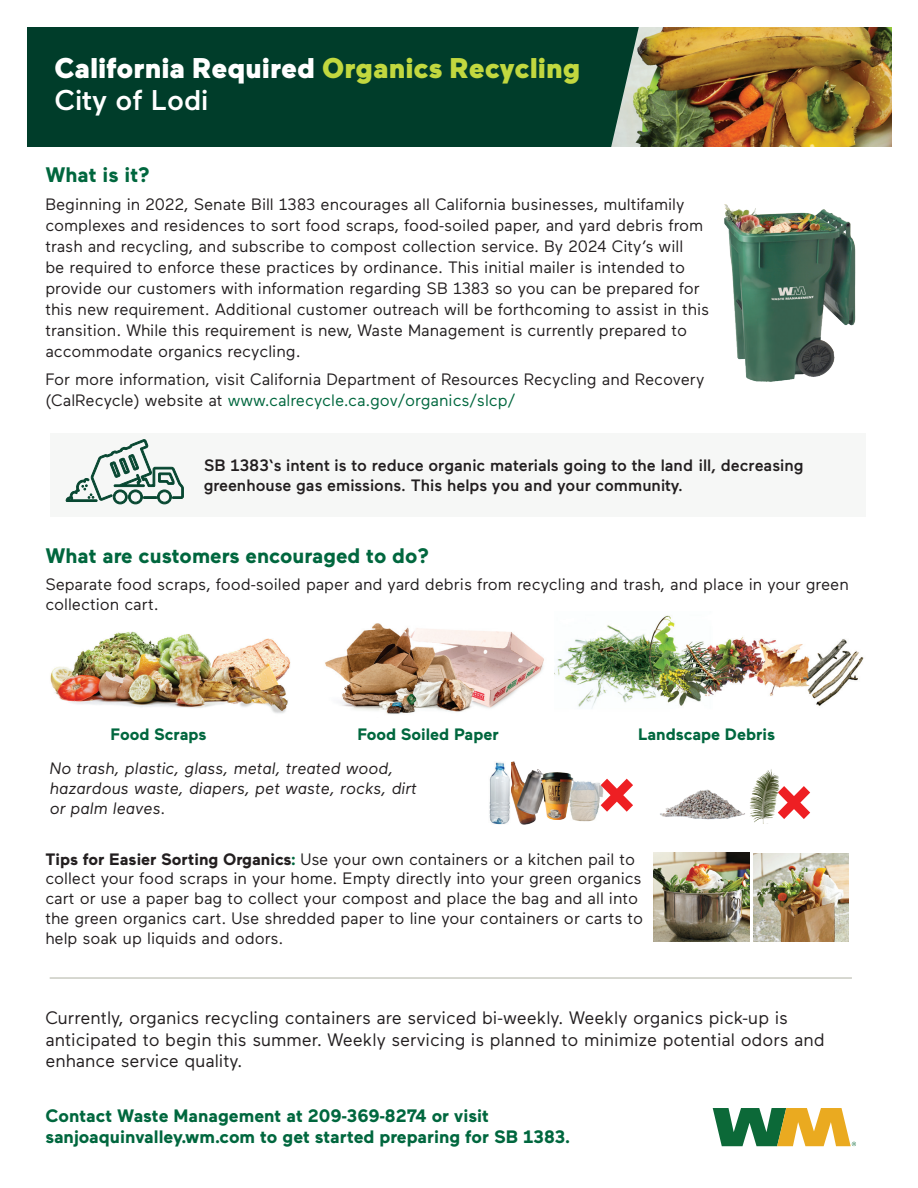
<style>
.page{position:relative;width:918px;height:1188px;background:#fff}
.page>*{position:absolute;margin:0;border:0;box-sizing:border-box;transform-origin:0 0}
.t1{font:900 28.5px/32.2px "Maax";color:#fff}
.t2{font:700 21px "Maax";color:#00673e}
.t3{font:18px/21.6px "Maax";color:#231f20}
.t4{font:700 18px/21.6px "Maax";color:#00673e}
.t5{font:16.5px/21px "Maax";color:#231f20}
.t6{font:500 16.5px/19.8px "Maax";color:#231f20}
.t7{font:italic 16.5px/19.8px "Maax";color:#231f20}
.t8{font:700 16.5px "Maax";color:#00673e}
.s1{color:#c2d83f}
.s2{font-weight:500}
.s3{color:#00673e}
.s4{font-weight:700}
.s5{font-weight:700;color:#00673e}
</style>
<div class="page">
<img style="left:639px;top:27px;width:253px;height:120px">
<div style="left:27px;top:27px;width:612px;height:120px;background:#003d2a"></div>
<svg style="left:713px;top:1108px;width:143px;height:38px"></svg>
<img style="left:724px;top:204px;width:132px;height:178px">
<div style="left:50px;top:433px;width:815px;height:84px;background:#f6f7f6"></div>
<svg style="left:66px;top:439px;width:118px;height:65px"></svg>
<img style="left:50px;top:631px;width:241px;height:82px">
<img style="left:325px;top:623px;width:219px;height:91px">
<img style="left:555px;top:615px;width:309px;height:94px">
<img style="left:654px;top:852px;width:95px;height:89px">
<img style="left:753px;top:853px;width:96px;height:88px">
<img style="left:573px;top:781px;width:28px;height:41px">
<img style="left:511px;top:762px;width:30px;height:62px">
<img style="left:541px;top:772px;width:32px;height:48px">
<img style="left:489px;top:762px;width:21px;height:62px">
<svg style="left:601px;top:779px;width:32px;height:33px"></svg>
<svg style="left:782px;top:786px;width:28px;height:33px"></svg>
<img style="left:660px;top:789px;width:85px;height:31px">
<img style="left:750px;top:769px;width:32px;height:55px">
<hr style="left:50px;top:977px;width:802px;height:2px;background:#cacbc2">
<h1 class="t1" style="left:54px;top:50px;width:528px">California Required <span class="s1">Organics Recycling<br></span><span class="s2">City of Lodi</span></h1>
<p class="t2" style="left:45px;top:161px;width:106px">What is it?</p>
<p class="t5" style="left:45px;top:193px;width:665px">Beginning in 2022, Senate Bill 1383 encourages all California businesses, multifamily complexes and residences to sort food scraps, food-soiled paper, and yard debris from trash and recycling, and subscribe to compost collection service. By 2024 City’s will<br>be required to enforce these practices by ordinance. This initial mailer is intended to provide our customers with information regarding SB 1383 so you can be prepared for this new requirement. Additional customer outreach will be forthcoming to assist in this transition. While this requirement is new, Waste Management is currently prepared to accommodate organics recycling.</p>
<p class="t5" style="left:45px;top:368px;width:661px">For more information, visit California Department of Resources Recycling and Recovery (CalRecycle) website at <span class="s3">www.calrecycle.ca.gov/organics/slcp/</span></p>
<p class="t6" style="left:204px;top:455px;width:601px">SB 1383‘s intent is to reduce organic materials going to the land ill, decreasing greenhouse gas emissions. This helps you and your community.</p>
<p class="t2" style="left:45px;top:542px;width:385px">What are customers encouraged to do?</p>
<p class="t5" style="left:45px;top:574px;width:805px;line-height:19.8px">Separate food scraps, food-soiled paper and yard debris from recycling and trash, and place in your green collection cart.</p>
<p class="t8" style="left:111px;top:723px;width:97px">Food Scraps</p>
<p class="t8" style="left:357px;top:723px;width:143px">Food Soiled Paper</p>
<p class="t8" style="left:638px;top:723px;width:139px">Landscape Debris</p>
<p class="t7" style="left:50px;top:758px;width:369px">No trash, plastic, glass, metal, treated wood, hazardous waste, diapers, pet waste, rocks, dirt or palm leaves.</p>
<p class="t5" style="left:45px;top:848px;width:599px;line-height:19.8px"><span class="s4">Tips for Easier Sorting Organics</span><span class="s5">:</span> Use your own containers or a kitchen pail to collect your food scraps in your home. Empty directly into your green organics cart or use a paper bag to collect your compost and place the bag and all into the green organics cart. Use shredded paper to line your containers or carts to help soak up liquids and odors.</p>
<p class="t3" style="left:45px;top:1006px;width:781px">Currently, organics recycling containers are serviced bi-weekly. Weekly organics pick-up is anticipated to begin this summer. Weekly servicing is planned to minimize potential odors and enhance service quality.</p>
<p class="t4" style="left:45px;top:1104px;width:526px">Contact Waste Management at 209-369-8274 or visit sanjoaquinvalley.wm.com to get started preparing for SB 1383.</p>
</div>
